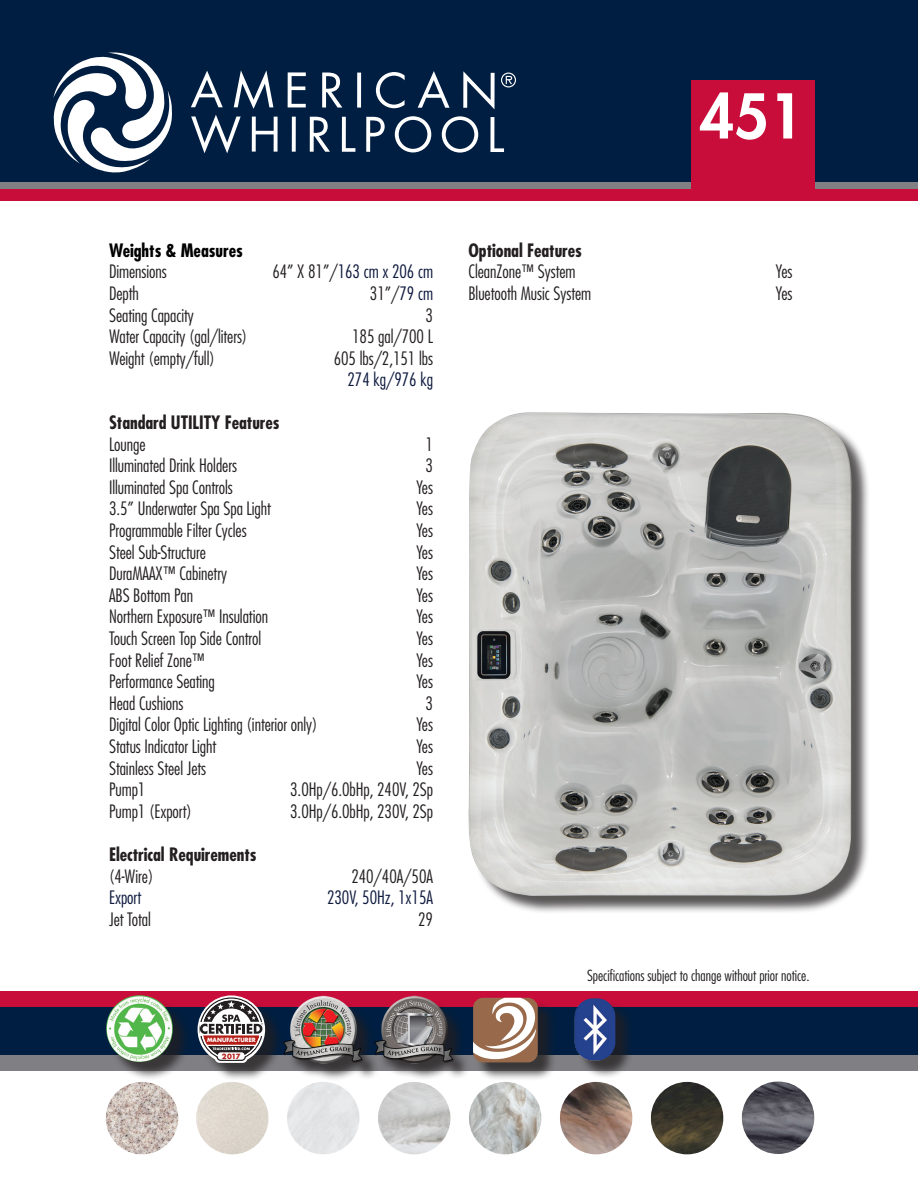
<style>
.page{position:relative;width:918px;height:1188px;background:#fff}
.page>*{position:absolute;margin:0;border:0;box-sizing:border-box;transform-origin:0 0}
.t1{font:800 60px "Futura";color:#fff}
.t2{font:300 condensed 18px "Futura";letter-spacing:-.005em;color:#231f20}
.t3{font:700 condensed 18px "Futura";letter-spacing:-.005em;color:#231f20}
.t4{font:300 condensed 18px "Futura";letter-spacing:-.005em;color:#0d193d}
.t5{font:300 condensed 18px "Futura";letter-spacing:-.005em;color:#0e1a3e}
.t6{font:700 condensed 18px "Futura";letter-spacing:-.005em;color:#000}
.t7{font:300 condensed 15px "Futura";letter-spacing:-.005em;color:#231f20}
.t8{font:700 7.05px "Futura";color:#b41d15}
.t9{font:700 5.7px "Futura";color:#fff}
.s1{color:#231f20}
.s2{color:#0d193d}
</style>
<div class="page">
<div style="left:0;top:0;width:918px;height:189px;background:#001e41"></div>
<div style="left:0;top:182px;width:918px;height:7px;background:#808084"></div>
<div style="left:691px;top:80px;width:124px;height:115px;background:#c80d3a"></div>
<div style="left:0;top:1006px;width:917px;height:65px;background:#001e41"></div>
<div style="left:0;top:991px;width:918px;height:15px;background:#c80d3a"></div>
<div style="left:0;top:189px;width:918px;height:12px;background:#c80d3a"></div>
<svg style="left:191px;top:71px;width:32px;height:36px"></svg>
<svg style="left:234px;top:70px;width:39px;height:39px"></svg>
<svg style="left:288px;top:72px;width:18px;height:35px"></svg>
<svg style="left:322px;top:73px;width:20px;height:35px"></svg>
<svg style="left:357px;top:73px;width:4px;height:35px"></svg>
<svg style="left:376px;top:72px;width:29px;height:36px"></svg>
<svg style="left:418px;top:71px;width:32px;height:37px"></svg>
<svg style="left:463px;top:71px;width:32px;height:38px"></svg>
<svg style="left:191px;top:115px;width:50px;height:38px"></svg>
<svg style="left:252px;top:117px;width:26px;height:35px"></svg>
<svg style="left:292px;top:117px;width:4px;height:35px"></svg>
<svg style="left:310px;top:117px;width:20px;height:35px"></svg>
<svg style="left:342px;top:117px;width:13px;height:35px"></svg>
<svg style="left:366px;top:117px;width:19px;height:35px"></svg>
<svg style="left:395px;top:116px;width:36px;height:36px"></svg>
<svg style="left:442px;top:116px;width:36px;height:37px"></svg>
<svg style="left:490px;top:117px;width:14px;height:35px"></svg>
<svg style="left:53px;top:52px;width:119px;height:120px"></svg>
<svg style="left:501px;top:73px;width:15px;height:14px"></svg>
<div style="left:0;top:1056px;width:918px;height:15px;background:#808084"></div>
<img style="left:560px;top:1082px;width:72px;height:72px;border-radius:35px">
<img style="left:651px;top:1082px;width:72px;height:72px;border-radius:35px">
<img style="left:378px;top:1082px;width:72px;height:72px;border-radius:35px">
<img style="left:106px;top:1082px;width:72px;height:72px;border-radius:34px">
<div style="left:287px;top:1082px;width:72px;height:72px;background:#e3e4e6;border-radius:34px"></div>
<img style="left:469px;top:1082px;width:72px;height:72px;border-radius:35px">
<img style="left:742px;top:1082px;width:72px;height:72px;border-radius:35px">
<img style="left:196px;top:1082px;width:72px;height:72px;border-radius:35px">
<div style="left:471px;top:415px;width:399px;height:499px;background:#231f20;opacity:.75"></div>
<img style="left:468px;top:412px;width:385px;height:484px">
<div style="left:200px;top:998px;width:84px;height:83px;background:#231f20;opacity:.75"></div>
<svg style="left:198px;top:995px;width:67px;height:68px;background:#99797e"></svg>
<div style="left:377px;top:999px;width:94px;height:82px;background:#231f20;opacity:.75"></div>
<img style="left:380px;top:995px;width:77px;height:74px">
<div style="left:475px;top:1000px;width:81px;height:81px;background:#231f20;opacity:.75"></div>
<div style="left:473px;top:998px;width:65px;height:64px;background:#986a4b;border-radius:10px"></div>
<svg style="left:473px;top:998px;width:63px;height:62px"></svg>
<div style="left:577px;top:1001px;width:57px;height:78px;background:#231f20;opacity:.75"></div>
<img style="left:575px;top:998px;width:40px;height:62px">
<div style="left:109px;top:998px;width:82px;height:83px;background:#231f20;opacity:.75"></div>
<img style="left:106px;top:995px;width:68px;height:67px">
<div style="left:287px;top:999px;width:93px;height:82px;background:#231f20;opacity:.75"></div>
<img style="left:280px;top:995px;width:84px;height:73px">
<p class="t1" style="left:700px;top:78px;width:105px">451</p>
<p class="t6" style="left:109px;top:239px;width:135px">Weights &amp; Measures</p>
<p class="t2" style="left:109px;top:261px;width:59px">Dimensions</p>
<p class="t4" style="left:272px;top:261px;width:162px"><span class="s1">64” X 81”/</span>163 cm x 206 cm</p>
<p class="t2" style="left:109px;top:283px;width:31px">Depth</p>
<p class="t2" style="left:370px;top:283px;width:65px">31”/<span class="s2">79 cm</span></p>
<p class="t2" style="left:109px;top:304px;width:86px">Seating Capacity</p>
<p class="t2" style="left:426px;top:304px;width:9px">3</p>
<p class="t2" style="left:109px;top:326px;width:140px">Water Capacity (gal/liters)</p>
<p class="t2" style="left:352px;top:326px;width:82px">185 gal/700 L</p>
<p class="t2" style="left:109px;top:348px;width:107px">Weight (empty/full)</p>
<p class="t2" style="left:334px;top:348px;width:101px">605 lbs/2,151 lbs</p>
<p class="t4" style="left:348px;top:369px;width:87px">274 kg/976 kg</p>
<p class="t3" style="left:109px;top:411px;width:172px">Standard UTILITY Features</p>
<p class="t2" style="left:109px;top:433px;width:38px">Lounge</p>
<p class="t2" style="left:426px;top:433px;width:9px">1</p>
<p class="t2" style="left:109px;top:455px;width:129px">Illuminated Drink Holders</p>
<p class="t2" style="left:426px;top:455px;width:9px">3</p>
<p class="t2" style="left:109px;top:477px;width:125px">Illuminated Spa Controls</p>
<p class="t2" style="left:416px;top:477px;width:18px">Yes</p>
<p class="t2" style="left:109px;top:498px;width:163px">3.5” Underwater Spa Spa Light</p>
<p class="t2" style="left:416px;top:498px;width:18px">Yes</p>
<p class="t2" style="left:109px;top:520px;width:139px">Programmable Filter Cycles</p>
<p class="t2" style="left:416px;top:520px;width:18px">Yes</p>
<p class="t2" style="left:109px;top:541px;width:98px">Steel Sub-Structure</p>
<p class="t2" style="left:416px;top:541px;width:18px">Yes</p>
<p class="t2" style="left:109px;top:563px;width:120px">DuraMAAX™ Cabinetry</p>
<p class="t2" style="left:416px;top:563px;width:18px">Yes</p>
<p class="t2" style="left:109px;top:585px;width:86px">ABS Bottom Pan</p>
<p class="t2" style="left:416px;top:585px;width:18px">Yes</p>
<p class="t2" style="left:109px;top:606px;width:161px">Northern Exposure™ Insulation</p>
<p class="t2" style="left:416px;top:606px;width:18px">Yes</p>
<p class="t2" style="left:109px;top:628px;width:154px">Touch Screen Top Side Control</p>
<p class="t2" style="left:416px;top:628px;width:18px">Yes</p>
<p class="t2" style="left:109px;top:649px;width:97px">Foot Relief Zone™</p>
<p class="t2" style="left:416px;top:649px;width:18px">Yes</p>
<p class="t2" style="left:109px;top:671px;width:107px">Performance Seating</p>
<p class="t2" style="left:416px;top:671px;width:18px">Yes</p>
<p class="t2" style="left:109px;top:693px;width:76px">Head Cushions</p>
<p class="t2" style="left:426px;top:693px;width:9px">3</p>
<p class="t2" style="left:109px;top:714px;width:210px">Digital Color Optic Lighting (interior only)</p>
<p class="t2" style="left:416px;top:714px;width:18px">Yes</p>
<p class="t2" style="left:109px;top:736px;width:109px">Status Indicator Light</p>
<p class="t2" style="left:416px;top:736px;width:18px">Yes</p>
<p class="t2" style="left:109px;top:757px;width:99px">Stainless Steel Jets</p>
<p class="t2" style="left:416px;top:757px;width:18px">Yes</p>
<p class="t2" style="left:109px;top:779px;width:38px">Pump1</p>
<p class="t2" style="left:290px;top:779px;width:144px">3.0Hp/6.0bHp, 240V, 2Sp</p>
<p class="t2" style="left:109px;top:801px;width:84px">Pump1 (Export)</p>
<p class="t2" style="left:290px;top:801px;width:144px">3.0Hp/6.0bHp, 230V, 2Sp</p>
<p class="t3" style="left:109px;top:843px;width:149px">Electrical Requirements</p>
<p class="t2" style="left:109px;top:865px;width:46px">(4-Wire)</p>
<p class="t2" style="left:351px;top:865px;width:83px">240/40A/50A</p>
<p class="t5" style="left:109px;top:887px;width:34px">Export</p>
<p class="t5" style="left:327px;top:887px;width:107px">230V, 50Hz, 1x15A</p>
<p class="t2" style="left:109px;top:909px;width:43px">Jet Total</p>
<p class="t2" style="left:418px;top:909px;width:16px">29</p>
<p class="t9" style="left:207px;top:1036px;width:50px">MANUFACTURER</p>
<p class="t8" style="left:222px;top:1051px;width:20px">2017</p>
<p class="t3" style="left:469px;top:239px;width:115px">Optional Features</p>
<p class="t2" style="left:469px;top:261px;width:109px">CleanZone™ System</p>
<p class="t2" style="left:776px;top:261px;width:18px">Yes</p>
<p class="t2" style="left:469px;top:283px;width:124px">Bluetooth Music System</p>
<p class="t2" style="left:776px;top:283px;width:18px">Yes</p>
<p class="t7" style="left:587px;top:967px;width:224px">Specifications subject to change without prior notice.</p>
</div>
